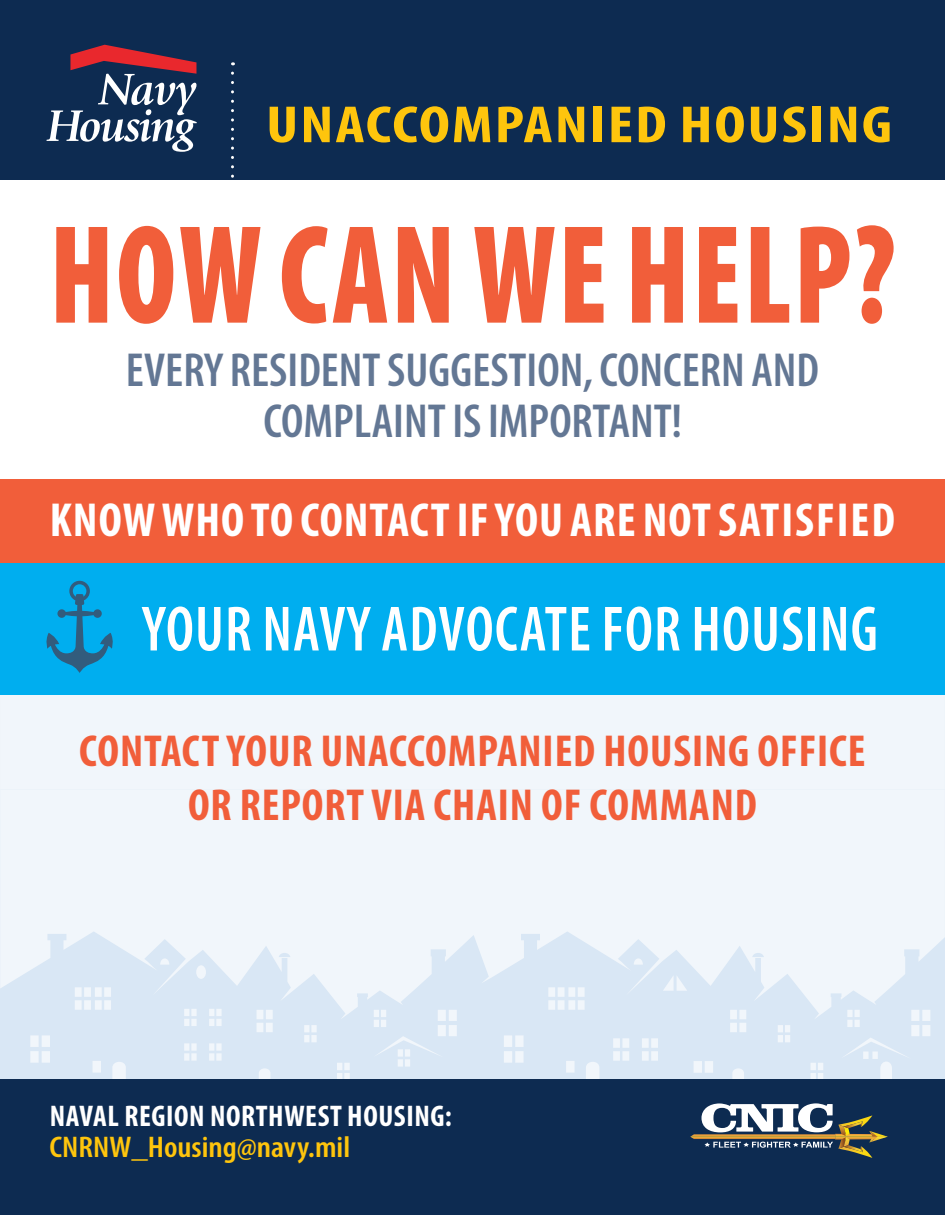
<style>
.page{position:relative;width:945px;height:1215px;background:#fff}
.page>*{position:absolute;margin:0;border:0;box-sizing:border-box;transform-origin:0 0}
.t1{font:900 condensed 141.9px "Myriad Pro";letter-spacing:.02em;color:#f15e3a;scale:.85 1}
.t2{font:600 condensed 64.5px "Myriad Pro";letter-spacing:.02em;color:#fff;scale:.93 1}
.t3{font:700 condensed 52.65px "Myriad Pro";letter-spacing:.03em;color:#fec50d;scale:1.22 1}
.t4{font:600 condensed 48px/51px "Myriad Pro";color:#637794;text-align:center}
.t5{font:700 condensed 48px "Myriad Pro";letter-spacing:.02em;color:#fff}
.t6{font:700 condensed 45px/54px "Myriad Pro";letter-spacing:.02em;color:#f15e3a;text-align:center}
.t7{font:700 condensed 30px "Myriad Pro";letter-spacing:.02em;color:#fff}
.t8{font:600 condensed 30px "Myriad Pro";color:#fec50d;scale:1.1 1}
</style>
<div class="page">
<div style="left:0;top:695px;width:945px;height:95px;background:#f1f6fb"></div>
<svg style="left:0;top:790px;width:945px;height:290px;fill:#f1f6fb"></svg>
<div style="left:0;top:1080px;width:945px;height:135px;background:#0d2b51"></div>
<div style="left:0;top:554px;width:945px;height:141px;background:#00aeef"></div>
<div style="left:0;top:0;width:945px;height:180px;background:#0d2b51"></div>
<div style="left:0;top:479px;width:945px;height:84px;background:#f15e3a"></div>
<svg style="left:46px;top:45px;width:151px;height:107px"></svg>
<svg style="left:231px;top:73px;width:3px;height:105px"></svg>
<svg style="left:690px;top:1103px;width:198px;height:55px"></svg>
<svg style="left:46px;top:581px;width:67px;height:92px"></svg>
<p class="t3" style="left:266px;top:92px;width:515px">UNACCOMPANIED HOUSING</p>
<h1 class="t1" style="left:50px;top:184px;width:997px">HOW CAN WE HELP?</h1>
<p class="t4" style="left:126px;top:343px;width:695px">EVERY RESIDENT SUGGESTION, CONCERN AND<br>COMPLAINT IS IMPORTANT!</p>
<p class="t5" style="left:50px;top:490px;width:847px">KNOW WHO TO CONTACT IF YOU ARE NOT SATISFIED</p>
<h2 class="t2" style="left:142px;top:589px;width:793px">YOUR NAVY ADVOCATE FOR HOUSING</h2>
<p class="t6" style="left:79px;top:723px;width:788px">CONTACT YOUR UNACCOMPANIED HOUSING OFFICE<br>OR REPORT VIA CHAIN OF COMMAND</p>
<p class="t7" style="left:50px;top:1097px;width:404px">NAVAL REGION NORTHWEST HOUSING:</p>
<p class="t8" style="left:50px;top:1129px;width:275px">CNRNW_Housing@navy.mil</p>
</div>
